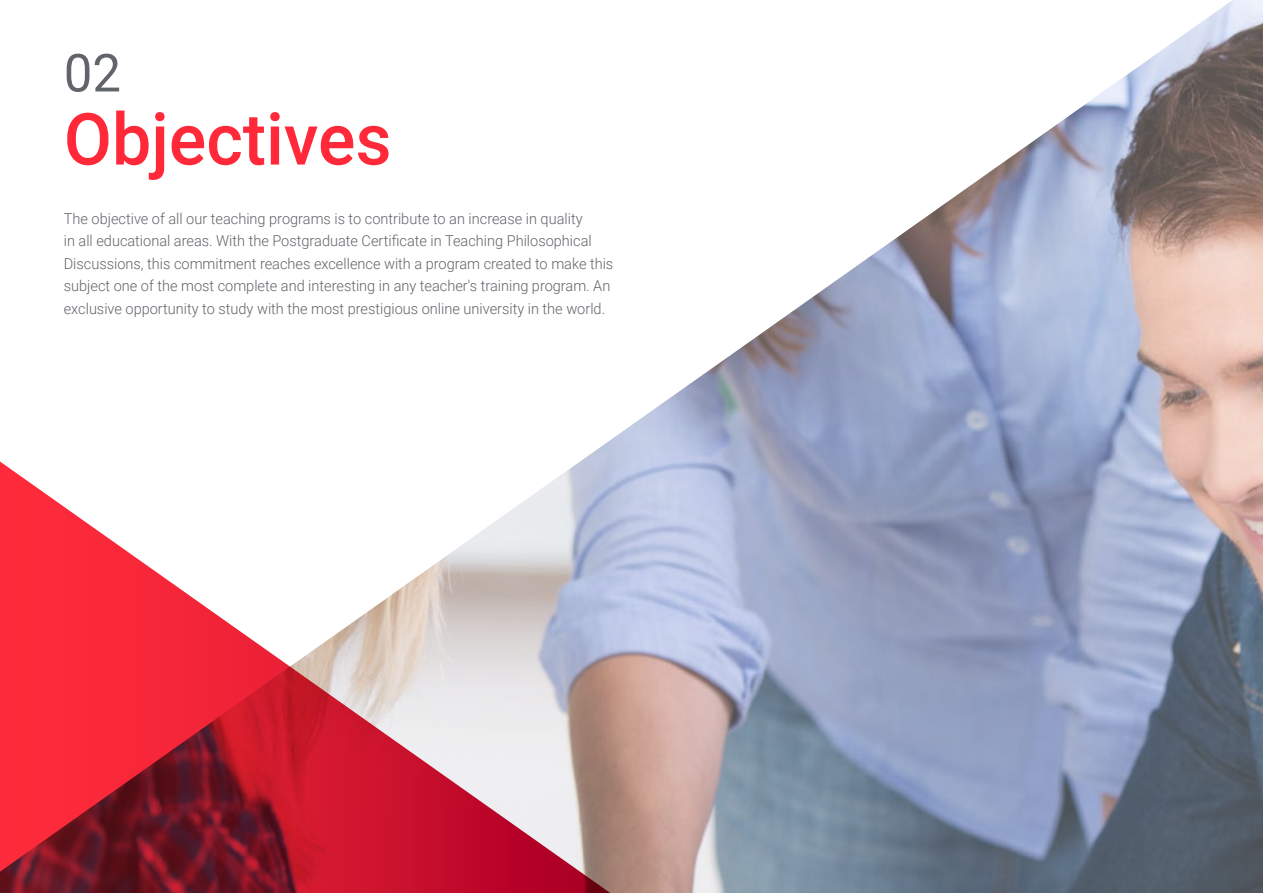
<style>
.page{position:relative;width:1263px;height:893px;background:#fff}
.page>*{position:absolute;margin:0;border:0;box-sizing:border-box;transform-origin:0 0}
.t1{font:500 72px "Roboto";color:#ff293a}
.t2{font:52.5px "Roboto";color:#61646a}
.t3{font:300 15px/22.5px "Roboto";color:#61646a}
</style>
<div class="page">
<img style="left:602px;top:0;width:661px;height:893px">
<svg style="left:0;top:446px;width:640px;height:447px"></svg>
<h2 class="t2" style="left:64px;top:36px;width:59px">02</h2>
<h1 class="t1" style="left:64px;top:89px;width:329px">Objectives</h1>
<p class="t3" style="left:64px;top:207px;width:551px">The objective of all our teaching programs is to contribute to an increase in quality<br>in all educational areas. With the Postgraduate Certificate in Teaching Philosophical Discussions, this commitment reaches excellence with a program created to make this subject one of the most complete and interesting in any teacher's training program. An exclusive opportunity to study with the most prestigious online university in the world.</p>
</div>
